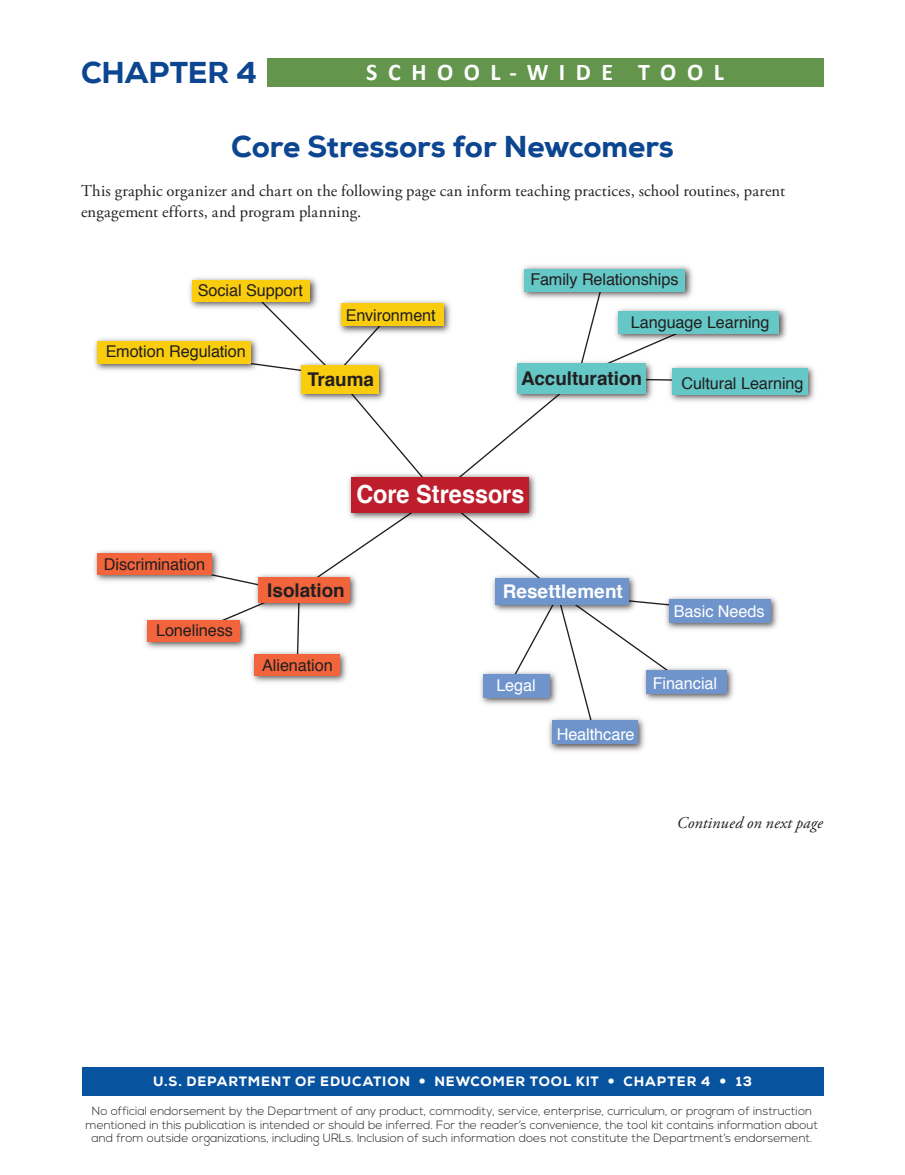
<style>
.page{position:relative;width:905px;height:1175px;background:#fff}
.page>*{position:absolute;margin:0;border:0;box-sizing:border-box;transform-origin:0 0}
.t1{font:800 30px "Nexa";letter-spacing:-.005em;color:#0d4690}
.t2{font:700 25.05px "Helvetica";color:#fff;scale:.94 1}
.t3{font:700 24px "Calibri";letter-spacing:.44em;color:#fff}
.t4{font:700 18.9px "Helvetica";letter-spacing:-.005em;color:#231f20}
.t5{font:700 18.9px "Helvetica";color:#fff}
.t6{font:16.5px/21px "Adobe Garamond Pro";letter-spacing:.01em;color:#231f20}
.t7{font:italic 16.5px "Adobe Garamond Pro";letter-spacing:.01em;color:#231f20}
.t8{font:16.2px "Helvetica";letter-spacing:-.005em;color:#231f20}
.t9{font:16.2px "Helvetica";letter-spacing:-.005em;color:#fff}
.t10{font:800 13.5px "Nexa";letter-spacing:.06em;color:#fff}
.t11{font:800 13.5px "Nexa";letter-spacing:.08em;color:#fff}
.t12{font:300 12px/13.5px "Nexa";color:#231f20;text-align:center}
</style>
<div class="page">
<div style="left:266px;top:58px;width:557px;height:29px;background:#63954d"></div>
<div style="left:82px;top:1066px;width:741px;height:29px;background:#08539f"></div>
<svg style="left:262px;top:320px;width:34px;height:50px"></svg>
<svg style="left:591px;top:302px;width:8px;height:22px"></svg>
<svg style="left:296px;top:324px;width:369px;height:324px"></svg>
<svg style="left:222px;top:576px;width:29px;height:38px"></svg>
<svg style="left:509px;top:591px;width:156px;height:122px"></svg>
<img style="left:189px;top:277px;width:129px;height:35px">
<div style="left:192px;top:281px;width:118px;height:21px;background:#f9cd0e"></div>
<img style="left:94px;top:338px;width:168px;height:33px">
<div style="left:97px;top:341px;width:154px;height:23px;background:#f9cd0e"></div>
<img style="left:334px;top:300px;width:120px;height:37px">
<div style="left:341px;top:303px;width:103px;height:23px;background:#f9cd0e"></div>
<img style="left:521px;top:265px;width:172px;height:37px">
<div style="left:524px;top:269px;width:161px;height:22px;background:#65c7c6"></div>
<img style="left:510px;top:357px;width:147px;height:48px">
<div style="left:517px;top:364px;width:129px;height:30px;background:#65c7c6"></div>
<img style="left:665px;top:365px;width:150px;height:37px">
<div style="left:672px;top:368px;width:135px;height:27px;background:#65c7c6"></div>
<img style="left:488px;top:571px;width:151px;height:44px">
<div style="left:495px;top:578px;width:134px;height:26px;background:#6f94cc"></div>
<img style="left:344px;top:470px;width:195px;height:53px">
<div style="left:351px;top:477px;width:178px;height:35px;background:#be1d2c"></div>
<img style="left:94px;top:550px;width:128px;height:32px">
<div style="left:97px;top:553px;width:114px;height:21px;background:#f2643c"></div>
<img style="left:144px;top:614px;width:103px;height:35px">
<div style="left:147px;top:621px;width:93px;height:21px;background:#f2643c"></div>
<img style="left:251px;top:648px;width:96px;height:35px">
<div style="left:254px;top:654px;width:85px;height:21px;background:#f2643c"></div>
<img style="left:251px;top:570px;width:109px;height:43px">
<div style="left:258px;top:577px;width:92px;height:25px;background:#f2643c"></div>
<img style="left:480px;top:667px;width:80px;height:41px">
<div style="left:483px;top:674px;width:67px;height:23px;background:#6f94cc"></div>
<img style="left:548px;top:713px;width:97px;height:39px">
<div style="left:551px;top:720px;width:86px;height:24px;background:#6f94cc"></div>
<img style="left:639px;top:663px;width:95px;height:42px">
<div style="left:646px;top:670px;width:80px;height:24px;background:#6f94cc"></div>
<img style="left:662px;top:592px;width:116px;height:41px">
<div style="left:668px;top:599px;width:102px;height:23px;background:#6f94cc"></div>
<img style="left:611px;top:308px;width:176px;height:36px">
<div style="left:618px;top:311px;width:161px;height:23px;background:#65c7c6"></div>
<img style="left:294px;top:359px;width:96px;height:46px">
<div style="left:301px;top:366px;width:78px;height:28px;background:#f9cd0e"></div>
<h1 class="t1" style="left:81px;top:53px;width:177px">CHAPTER 4</h1>
<h3 class="t3" style="left:366px;top:55px;width:359px">SCHOOL-WIDE TOOL</h3>
<h2 class="t1" style="left:231px;top:127px;width:444px">Core Stressors for Newcomers</h2>
<p class="t6" style="left:81px;top:181px;width:705px">This graphic organizer and chart on the following page can inform teaching practices, school routines, parent engagement efforts, and program planning.</p>
<p class="t8" style="left:198px;top:278px;width:107px">Social Support</p>
<p class="t8" style="left:106px;top:339px;width:142px">Emotion Regulation</p>
<p class="t8" style="left:346px;top:303px;width:91px">Environment</p>
<p class="t4" style="left:307px;top:364px;width:68px">Trauma</p>
<p class="t8" style="left:530px;top:267px;width:149px">Family Relationships</p>
<p class="t8" style="left:630px;top:310px;width:140px">Language Learning</p>
<p class="t4" style="left:521px;top:363px;width:122px">Acculturation</p>
<p class="t8" style="left:681px;top:370px;width:124px">Cultural Learning</p>
<p class="t8" style="left:104px;top:551px;width:103px">Discrimination</p>
<p class="t8" style="left:156px;top:618px;width:78px">Loneliness</p>
<p class="t2" style="left:356px;top:473px;width:180px">Core Stressors</p>
<p class="t4" style="left:267px;top:575px;width:79px">Isolation</p>
<p class="t5" style="left:503px;top:575px;width:121px">Resettlement</p>
<p class="t8" style="left:262px;top:652px;width:72px">Alienation</p>
<p class="t9" style="left:496px;top:672px;width:41px">Legal</p>
<p class="t9" style="left:556px;top:721px;width:79px">Healthcare</p>
<p class="t9" style="left:673px;top:599px;width:92px">Basic Needs</p>
<p class="t9" style="left:652px;top:671px;width:66px">Financial</p>
<h3 class="t7" style="left:676px;top:813px;width:148px">Continued on next page</h3>
<p class="t10" style="left:153px;top:1073px;width:258px">U.S. DEPARTMENT OF EDUCATION</p>
<p class="t10" style="left:434px;top:1073px;width:166px">NEWCOMER TOOL KIT</p>
<p class="t11" style="left:623px;top:1073px;width:88px">CHAPTER 4</p>
<p class="t10" style="left:735px;top:1073px;width:18px">13</p>
<p class="t12" style="left:86px;top:1104px;width:734px">No official endorsement by the Department of any product, commodity, service, enterprise, curriculum, or program of instruction mentioned in this publication is intended or should be inferred. For the reader’s convenience, the tool kit contains information about and from outside organizations, including URLs. Inclusion of such information does not constitute the Department’s endorsement.</p>
</div>
